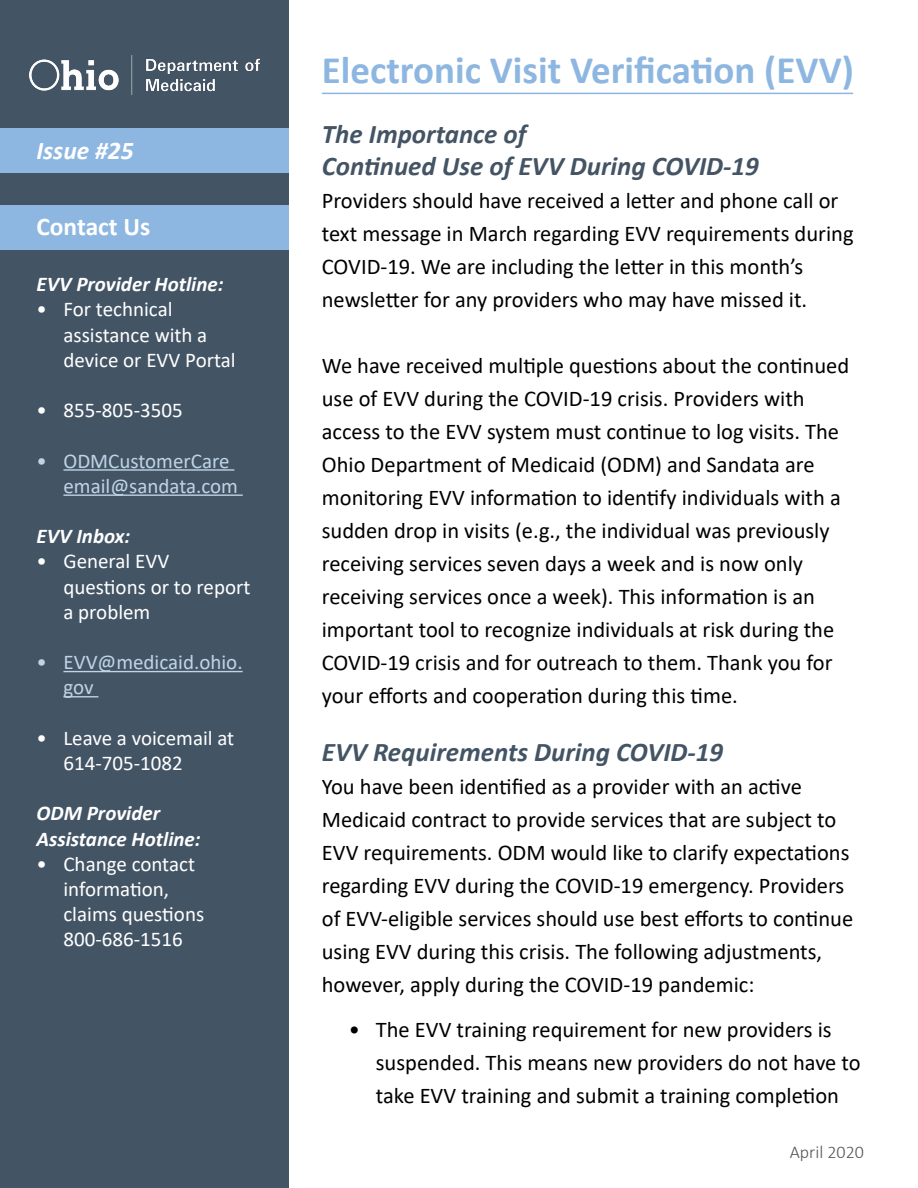
<style>
.page{position:relative;width:918px;height:1188px;background:#fff}
.page>*{position:absolute;margin:0;border:0;box-sizing:border-box;transform-origin:0 0}
.t1{font:700 39px "Calibri";color:#8db7e1}
.t2{font:italic 700 27px "Calibri";color:#445464}
.t3{font:italic 700 27px "Calibri";color:#435465}
.t4{font:700 25.5px "Calibri";color:#fff}
.t5{font:italic 700 25.5px "Calibri";color:#fff}
.t6{font:22.5px/33px "Calibri";color:#000}
.t7{font:21px/25.2px "Calibri";color:#fff}
.t8{font:italic 700 21px "Calibri";color:#fff}
.t9{font:21px/25.2px "Calibri";color:#bed5e7}
.t10{font:300 18px "Calibri";color:#52555b}
</style>
<div class="page">
<div style="left:0;top:0;width:289px;height:1188px;background:#435465"></div>
<div style="left:0;top:205px;width:289px;height:44px;background:#8db7e1"></div>
<div style="left:0;top:129px;width:289px;height:44px;background:#8db7e1"></div>
<img style="left:30px;top:56px;width:229px;height:39px">
<hr style="left:63px;top:469px;width:171px;height:2px;background:#bed5e7">
<hr style="left:63px;top:494px;width:180px;height:2px;background:#bed5e7">
<hr style="left:63px;top:671px;width:180px;height:1px;background:#bed5e7">
<hr style="left:63px;top:696px;width:35px;height:1px;background:#bed5e7">
<hr style="left:322px;top:93px;width:531px;height:1px;background:#8db7e1">
<p class="t5" style="left:36px;top:132px;width:99px">Issue #25</p>
<p class="t4" style="left:36px;top:209px;width:115px">Contact Us</p>
<p class="t8" style="left:36px;top:269px;width:189px">EVV Provider Hotline:</p>
<p class="t7" style="left:63px;top:296px;width:174px;text-indent:-27px">• For technical assistance with a device or EVV Portal</p>
<p class="t7" style="left:36px;top:397px;width:148px">• 855-805-3505</p>
<p class="t9" style="left:63px;top:447px;width:176px;text-indent:-27px">• ODMCustomerCare email@sandata.com</p>
<p class="t8" style="left:36px;top:521px;width:95px">EVV Inbox:</p>
<p class="t7" style="left:63px;top:548px;width:189px;text-indent:-27px">• General EVV questions or to report a problem</p>
<p class="t9" style="left:63px;top:649px;width:181px;text-indent:-27px">• EVV@medicaid.ohio. gov</p>
<p class="t7" style="left:63px;top:725px;width:172px;text-indent:-27px">• Leave a voicemail at<br>614-705-1082</p>
<p class="t8" style="left:36px;top:799px;width:125px">ODM Provider</p>
<p class="t8" style="left:36px;top:824px;width:166px">Assistance Hotline:</p>
<p class="t7" style="left:36px;top:851px;width:160px;text-align:center">• Change contact information,</p>
<p class="t7" style="left:63px;top:901px;width:142px">claims questions</p>
<p class="t7" style="left:63px;top:926px;width:121px">800-686-1516</p>
<p class="t1" style="left:322px;top:43px;width:534px">Electronic Visit Verification (EVV)</p>
<p class="t2" style="left:322px;top:115px;width:206px">The Importance of</p>
<p class="t2" style="left:322px;top:147px;width:439px">Continued Use of EVV During COVID-19</p>
<p class="t6" style="left:322px;top:184px;width:533px">Providers should have received a letter and phone call or text message in March regarding EVV requirements during COVID-19. We are including the letter in this month’s newsletter for any providers who may have missed it.</p>
<p class="t6" style="left:322px;top:349px;width:529px">We have received multiple questions about the continued use of EVV during the COVID-19 crisis. Providers with access to the EVV system must continue to log visits. The Ohio Department of Medicaid (ODM) and Sandata are monitoring EVV information to identify individuals with a sudden drop in visits (e.g., the individual was previously receiving services seven days a week and is now only receiving services once a week). This information is an important tool to recognize individuals at risk during the COVID-19 crisis and for outreach to them. Thank you for your efforts and cooperation during this time.</p>
<p class="t3" style="left:322px;top:733px;width:403px">EVV Requirements During COVID-19</p>
<p class="t6" style="left:322px;top:769px;width:533px">You have been identified as a provider with an active Medicaid contract to provide services that are subject to EVV requirements. ODM would like to clarify expectations regarding EVV during the COVID-19 emergency. Providers of EVV-eligible services should use best efforts to continue using EVV during this crisis. The following adjustments, however, apply during the COVID-19 pandemic:</p>
<p class="t6" style="left:376px;top:1012px;width:486px;text-indent:-27px">• The EVV training requirement for new providers is suspended. This means new providers do not have to take EVV training and submit a training completion</p>
<p class="t10" style="left:790px;top:1141px;width:76px">April 2020</p>
</div>
